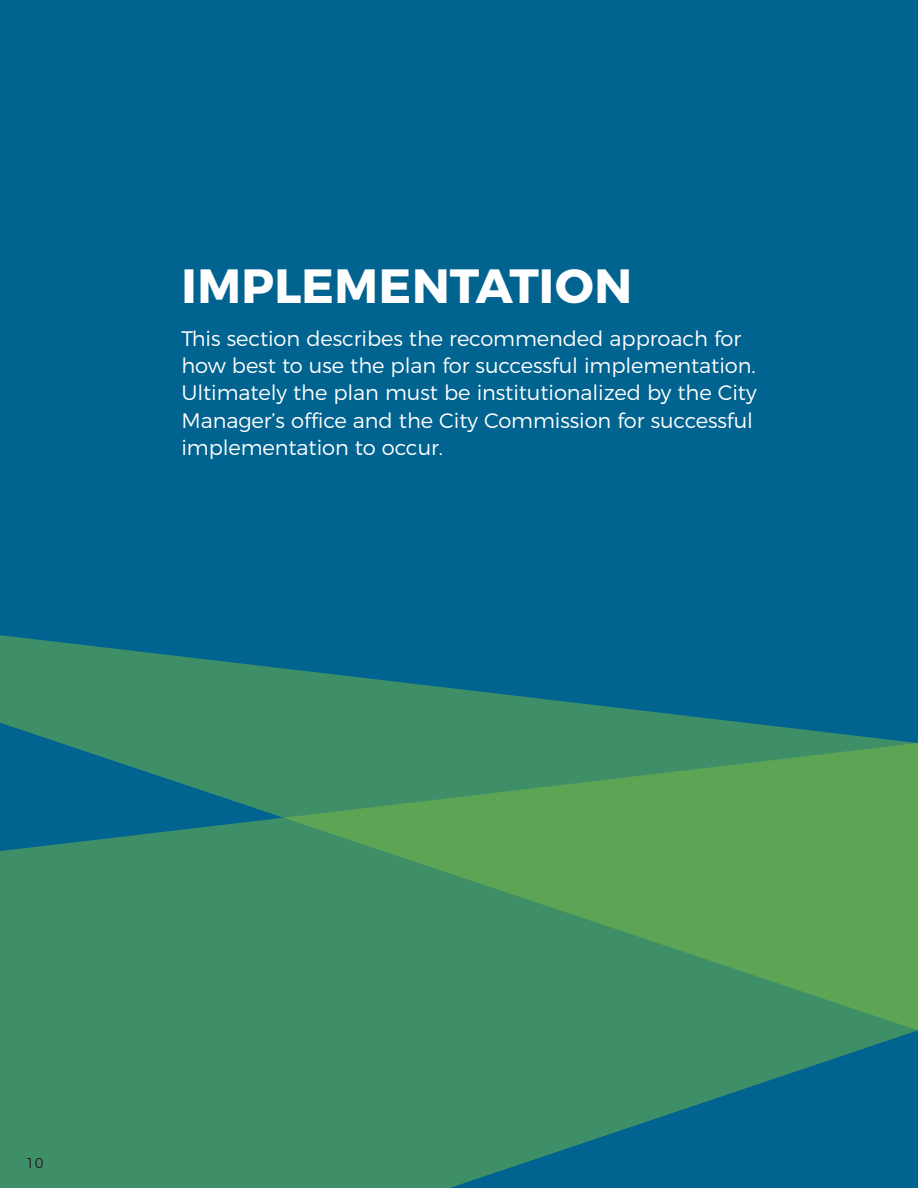
<style>
.page{position:relative;width:918px;height:1188px;background:#006390}
.page>*{position:absolute;margin:0;border:0;box-sizing:border-box;transform-origin:0 0}
.t1{font:700 48px "Montserrat";letter-spacing:.01em;color:#fff}
.t2{font:300 21px/27px "Montserrat";letter-spacing:-.005em;color:#fff}
.t3{font:300 14.25px "Montserrat";color:#231f20}
</style>
<div class="page">
<svg style="left:0;top:1030px;width:918px;height:158px;fill:#3e8f68"></svg>
<svg style="left:0;top:635px;width:918px;height:395px;fill:#3e8f68"></svg>
<p class="t1" style="left:181px;top:246px;width:452px">IMPLEMENTATION</p>
<p class="t2" style="left:181px;top:324px;width:577px">This section describes the recommended approach for how best to use the plan for successful implementation.<br>Ultimately the plan must be institutionalized by the City Manager’s office and the City Commission for successful implementation to occur.</p>
<p class="t3" style="left:26px;top:1152px;width:19px">10</p>
</div>
